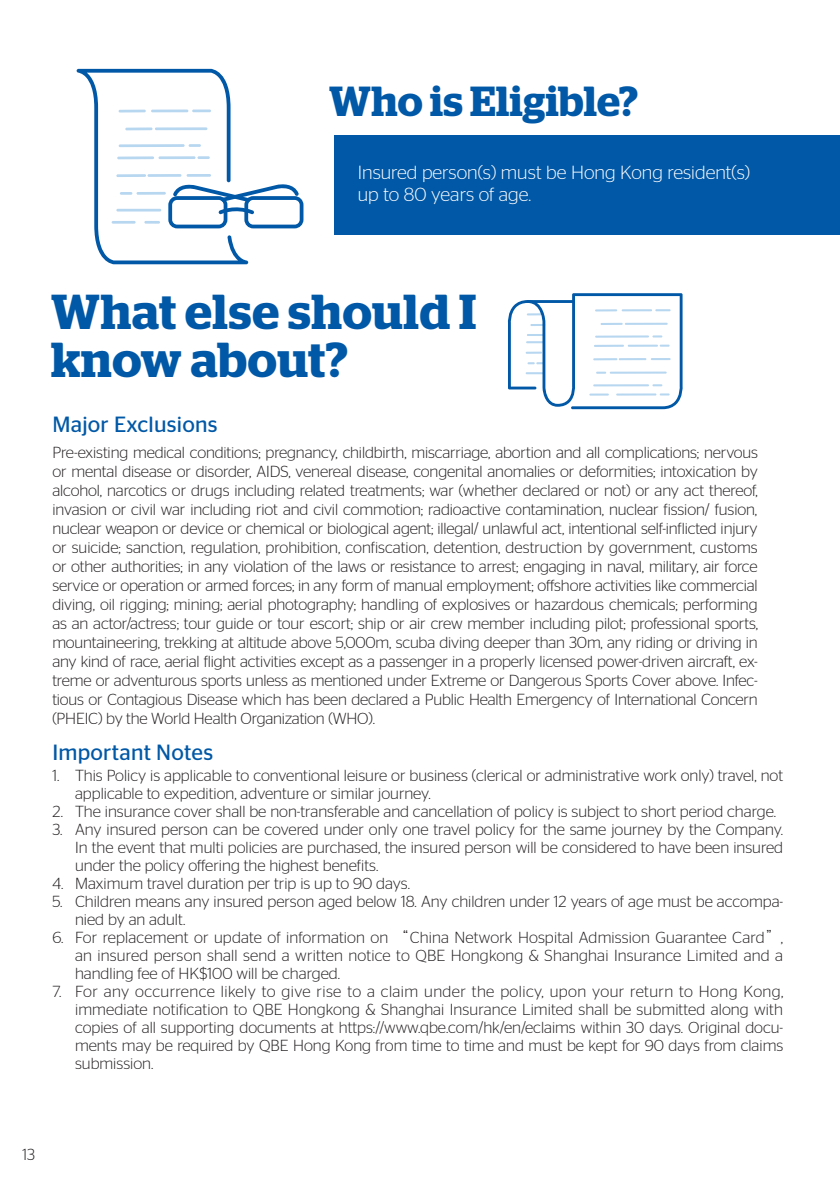
<style>
.page{position:relative;width:840px;height:1191px;background:#fff}
.page>*{position:absolute;margin:0;border:0;box-sizing:border-box;transform-origin:0 0}
.t1{font:600 49px/48px "Stag";letter-spacing:.015em;color:#0158a6}
.t2{font:600 42px "Stag";letter-spacing:.01em;color:#0158a6}
.t3{font:22px "Stag Sans";letter-spacing:.01em;color:#0158a6}
.t4{font:300 19px/21.6px "Stag Sans";color:#fff}
.t5{font:300 16px/19px "Stag Sans";color:#231f20;text-align:justify}
.s1{font-family:"M Hei HK"}
</style>
<div class="page">
<div style="left:334px;top:135px;width:505px;height:99px;background:#0158a6"></div>
<svg style="left:76px;top:69px;width:227px;height:195px"></svg>
<svg style="left:507px;top:293px;width:175px;height:116px"></svg>
<hr style="left:526px;top:300px;width:48px;height:3px;background:#0158a6">
<h2 class="t2" style="left:329px;top:76px;width:310px">Who is Eligible?</h2>
<p class="t4" style="left:357px;top:161px;width:393px">Insured person(s) must be Hong Kong resident(s) up to 80 years of age.</p>
<h1 class="t1" style="left:51px;top:288px;width:426px">What else should I know about?</h1>
<h3 class="t3" style="left:52px;top:412px;width:167px">Major Exclusions</h3>
<p class="t5" style="left:52px;top:442px;width:706px">Pre-existing medical conditions; pregnancy, childbirth, miscarriage, abortion and all complications; nervous or mental disease or disorder, AIDS, venereal disease, congenital anomalies or deformities; intoxication by alcohol, narcotics or drugs including related treatments; war (whether declared or not) or any act thereof, invasion or civil war including riot and civil commotion; radioactive contamination, nuclear fission/ fusion, nuclear weapon or device or chemical or biological agent; illegal/ unlawful act, intentional self-inflicted injury or suicide; sanction, regulation, prohibition, confiscation, detention, destruction by government, customs or other authorities; in any violation of the laws or resistance to arrest; engaging in naval, military, air force service or operation or armed forces; in any form of manual employment; offshore activities like commercial diving, oil rigging; mining; aerial photography; handling of explosives or hazardous chemicals; performing as an actor/actress; tour guide or tour escort; ship or air crew member including pilot; professional sports, mountaineering, trekking at altitude above 5,000m, scuba diving deeper than 30m, any riding or driving in any kind of race, aerial flight activities except as a passenger in a properly licensed power-driven aircraft, ex&shy;treme or adventurous sports unless as mentioned under Extreme or Dangerous Sports Cover above. Infec&shy;tious or Contagious Disease which has been declared a Public Health Emergency of International Concern (PHEIC) by the World Health Organization (WHO).</p>
<h3 class="t3" style="left:52px;top:740px;width:162px">Important Notes</h3>
<p class="t5" style="left:75px;top:766px;width:709px;line-height:18px;text-indent:-23px">1. This Policy is applicable to conventional leisure or business (clerical or administrative work only) travel, not applicable to expedition, adventure or similar journey.</p>
<p class="t5" style="left:52px;top:802px;width:725px">2. The insurance cover shall be non-transferable and cancellation of policy is subject to short period charge.</p>
<p class="t5" style="left:75px;top:820px;width:709px;line-height:18px;text-indent:-23px">3. Any insured person can be covered under only one travel policy for the same journey by the Company.<br>In the event that multi policies are purchased, the insured person will be considered to have been insured under the policy offering the highest benefits.</p>
<p class="t5" style="left:52px;top:874px;width:359px">4. Maximum travel duration per trip is up to 90 days.</p>
<p class="t5" style="left:75px;top:892px;width:709px;line-height:18px;text-indent:-23px">5. Children means any insured person aged below 18. Any children under 12 years of age must be accompa&shy;nied by an adult.</p>
<p class="t5" style="left:75px;top:928px;width:709px;line-height:18px;text-indent:-23px">6. For replacement or update of information on <span class="s1">“</span>China Network Hospital Admission Guarantee Card<span class="s1">”</span>, an insured person shall send a written notice to QBE Hongkong &amp; Shanghai Insurance Limited and a handling fee of HK$100 will be charged.</p>
<p class="t5" style="left:75px;top:982px;width:709px;line-height:18px;text-indent:-23px">7. For any occurrence likely to give rise to a claim under the policy, upon your return to Hong Kong, immediate notification to QBE Hongkong &amp; Shanghai Insurance Limited shall be submitted along with copies of all supporting documents at https://www.qbe.com/hk/en/eclaims within 30 days. Original docu&shy;ments may be required by QBE Hong Kong from time to time and must be kept for 90 days from claims submission.</p>
<p class="t5" style="left:23px;top:1145px;width:14px">13</p>
</div>
